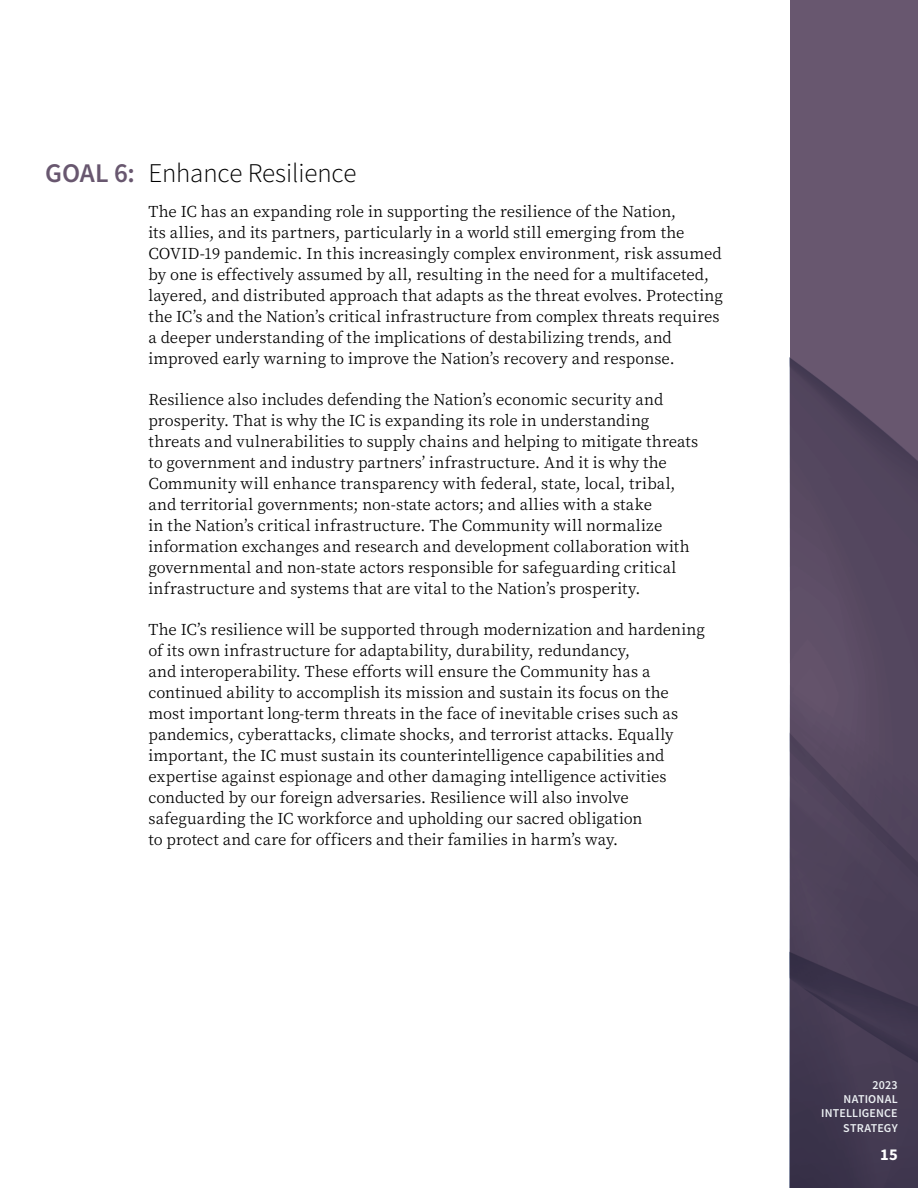
<style>
.page{position:relative;width:918px;height:1188px;background:#fff}
.page>*{position:absolute;margin:0;border:0;box-sizing:border-box;transform-origin:0 0}
.NIS_Header_1_Goal{font:27px "Source Sans Variable";letter-spacing:-.005em;color:#000}
.Goal___intro{font:27px "Source Sans Variable";color:#68576f}
.NIS_Goal_Base_Text_c{font:16.5px/21px "Source Serif Variable";color:#000}
.t1{font:700 16.5px "Source Sans Pro";color:#fff}
.t2{font:12px/14.4px "Source Sans Variable";letter-spacing:.01em;color:#ecf0f3;text-align:right}
</style>
<div class="page">
<svg style="left:790px;top:0;width:128px;height:1188px;background:#564961"></svg>
<h2 class="Goal___intro" style="left:45px;top:157px;width:91px">GOAL 6:</h2>
<h2 class="NIS_Header_1_Goal" style="left:148px;top:157px;width:209px">Enhance Resilience</h2>
<p class="NIS_Goal_Base_Text_c" style="left:148px;top:201px;width:576px">The IC has an expanding role in supporting the resilience of the Nation,<br>its allies, and its partners, particularly in a world still emerging from the COVID-19 pandemic. In this increasingly complex environment, risk assumed by one is effectively assumed by all, resulting in the need for a multifaceted, layered, and distributed approach that adapts as the threat evolves. Protecting the IC’s and the Nation’s critical infrastructure from complex threats requires a deeper understanding of the implications of destabilizing trends, and improved early warning to improve the Nation’s recovery and response.</p>
<p class="NIS_Goal_Base_Text_c" style="left:148px;top:389px;width:551px">Resilience also includes defending the Nation’s economic security and prosperity. That is why the IC is expanding its role in understanding threats and vulnerabilities to supply chains and helping to mitigate threats to government and industry partners’ infrastructure. And it is why the Community will enhance transparency with federal, state, local, tribal, and territorial governments; non-state actors; and allies with a stake<br>in the Nation’s critical infrastructure. The Community will normalize information exchanges and research and development collaboration with governmental and non-state actors responsible for safeguarding critical infrastructure and systems that are vital to the Nation’s prosperity.</p>
<p class="NIS_Goal_Base_Text_c" style="left:148px;top:619px;width:558px">The IC’s resilience will be supported through modernization and hardening of its own infrastructure for adaptability, durability, redundancy,<br>and interoperability. These efforts will ensure the Community has a continued ability to accomplish its mission and sustain its focus on the most important long-term threats in the face of inevitable crises such as pandemics, cyberattacks, climate shocks, and terrorist attacks. Equally important, the IC must sustain its counterintelligence capabilities and expertise against espionage and other damaging intelligence activities conducted by our foreign adversaries. Resilience will also involve safeguarding the IC workforce and upholding our sacred obligation<br>to protect and care for officers and their families in harm’s way.</p>
<p class="t2" style="left:821px;top:1078px;width:78px">2023<br>NATIONAL<br>INTELLIGENCE<br>STRATEGY</p>
<p class="t1" style="left:880px;top:1144px;width:19px">15</p>
</div>
